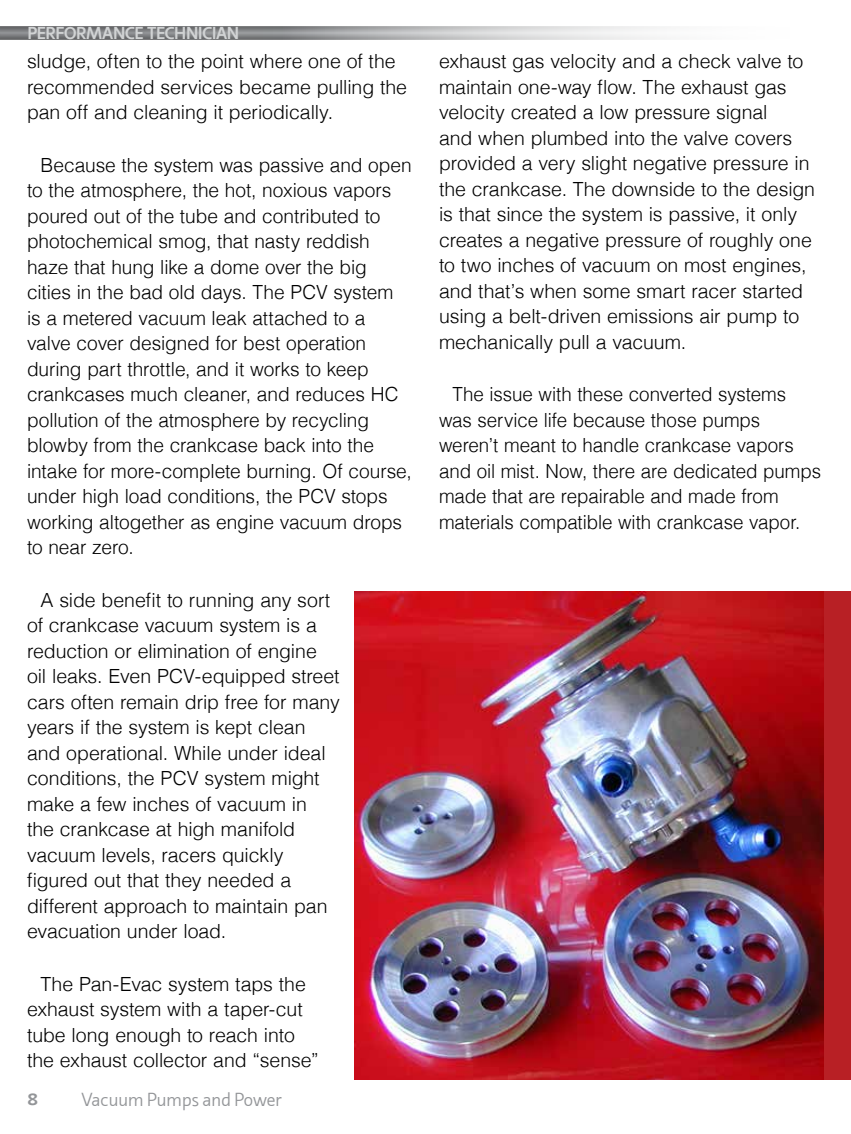
<style>
.page{position:relative;width:851px;height:1134px;background:#fff}
.page>*{position:absolute;margin:0;border:0;box-sizing:border-box;transform-origin:0 0}
.t1{font:300 19.5px/25.5px "Helvetica";letter-spacing:-.005em;color:#000}
.t2{font:300 19.5px/25.5px "Helvetica";letter-spacing:-.005em;color:#000;scale:.96 1}
.t3{font:300 18px "Machinato";letter-spacing:-.03em;color:#939598}
.t4{font:700 16.5px "Machinato";letter-spacing:-.01em;color:#d1d3d4}
.t5{font:700 16.5px "Machinato";color:#939598;scale:1.1 1}
</style>
<div class="page">
<div style="left:0;top:26px;width:825px;height:14px;background:#000;opacity:.5"></div>
<div style="left:354px;top:592px;width:496px;height:488px;background:#b82025"></div>
<img style="left:354px;top:592px;width:470px;height:488px">
<p class="t4" style="left:27px;top:22px;width:213px">PERFORMANCE TECHNICIAN</p>
<p class="t1" style="left:27px;top:47px;width:381px">sludge, often to the point where one of the recommended services became pulling the pan off and cleaning it periodically.</p>
<p class="t1" style="left:27px;top:150px;width:386px;text-indent:13px">Because the system was passive and open to the atmosphere, the hot, noxious vapors poured out of the tube and contributed to photochemical smog, that nasty reddish haze that hung like a dome over the big cities in the bad old days. The PCV system<br>is a metered vacuum leak attached to a valve cover designed for best operation during part throttle, and it works to keep crankcases much cleaner, and reduces HC pollution of the atmosphere by recycling blowby from the crankcase back into the intake for more-complete burning. Of course, under high load conditions, the PCV stops working altogether as engine vacuum drops to near zero.</p>
<p class="t1" style="left:27px;top:585px;width:314px;text-indent:13px">A side benefit to running any sort of crankcase vacuum system is a reduction or elimination of engine oil leaks. Even PCV-equipped street cars often remain drip free for many years if the system is kept clean and operational. While under ideal conditions, the PCV system might make a few inches of vacuum in<br>the crankcase at high manifold vacuum levels, racers quickly figured out that they needed a different approach to maintain pan evacuation under load.</p>
<p class="t1" style="left:27px;top:970px;width:293px;text-indent:13px">The Pan-Evac system taps the exhaust system with a taper-cut tube long enough to reach into the exhaust collector and “sense”</p>
<p class="t5" style="left:27px;top:1088px;width:11px">8</p>
<p class="t3" style="left:81px;top:1089px;width:203px">Vacuum Pumps and Power</p>
<p class="t1" style="left:439px;top:47px;width:377px">exhaust gas velocity and a check valve to maintain one-way flow. The exhaust gas velocity created a low pressure signal<br>and when plumbed into the valve covers provided a very slight negative pressure in the crankcase. The downside to the design is that since the system is passive, it only creates a negative pressure of roughly one to two inches of vacuum on most engines, and that’s when some smart racer started using a belt-driven emissions air pump to mechanically pull a vacuum.</p>
<p class="t2" style="left:439px;top:380px;width:399px;text-indent:13px">The issue with these converted systems was service life because those pumps weren’t meant to handle crankcase vapors and oil mist. Now, there are dedicated pumps made that are repairable and made from materials compatible with crankcase vapor.</p>
</div>
